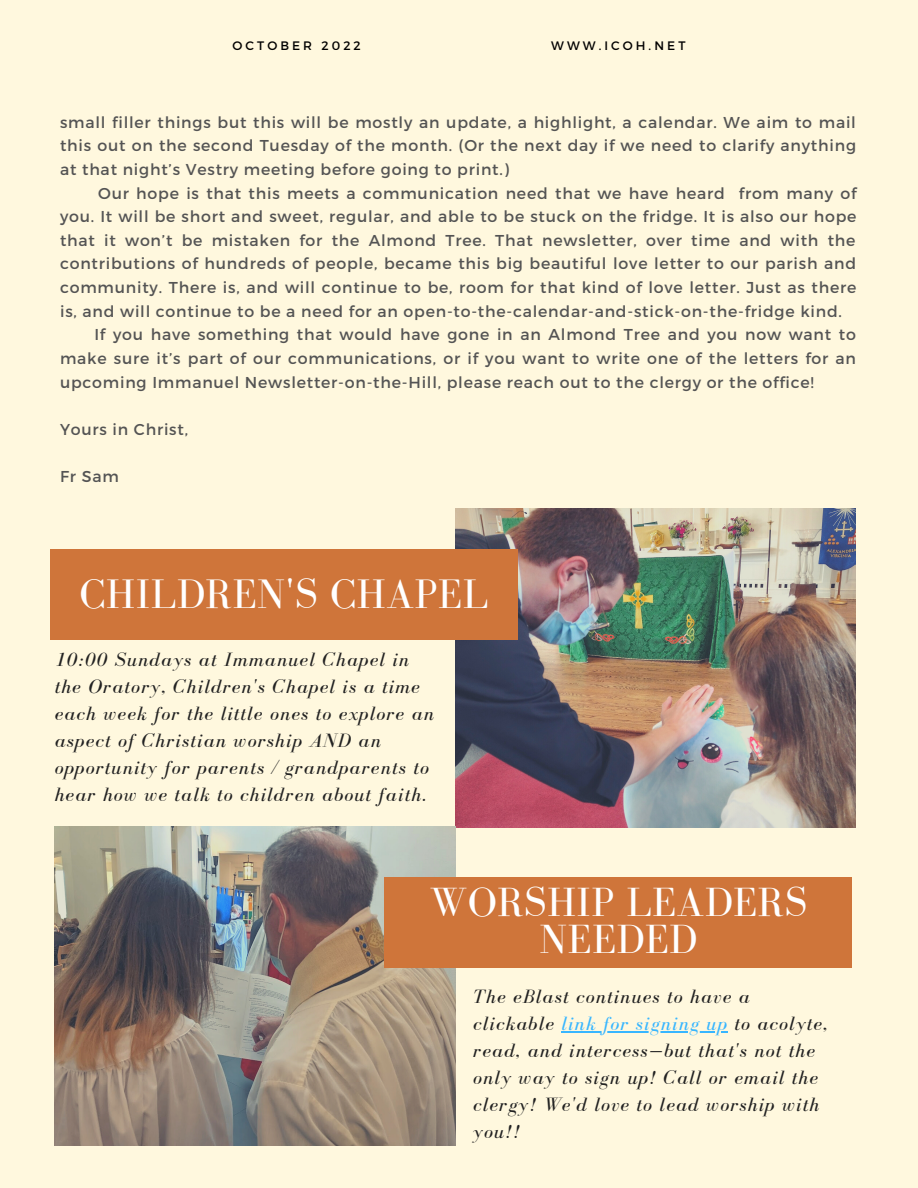
<style>
.page{position:relative;width:918px;height:1188px;background:#fff8de}
.page>*{position:absolute;margin:0;border:0;box-sizing:border-box;transform-origin:0 0}
.t1{font:42.45px "Bodoni FLF";letter-spacing:.01em;color:#fff}
.t2{font:42px/37.2px "Bodoni FLF";letter-spacing:.01em;color:#fff;text-align:center}
.t3{font:italic 19.8px/27px "Bodoni FLF";letter-spacing:.06em;color:#222}
.t4{font:15.75px/23.7px "Montserrat";letter-spacing:.05em;color:#545454;text-align:justify}
.t5{font:12.3px "Montserrat";letter-spacing:.25em;color:#000}
.s1{color:#38b6ff}
</style>
<div class="page">
<img style="left:455px;top:509px;width:401px;height:318px">
<img style="left:55px;top:827px;width:400px;height:318px">
<div style="left:50px;top:549px;width:468px;height:90px;background:#cf753a"></div>
<div style="left:384px;top:877px;width:468px;height:90px;background:#cf753a"></div>
<hr style="left:561px;top:1031px;width:167px;height:1px;background:#38b6ff">
<p class="t5" style="left:233px;top:37px;width:130px">OCTOBER 2022</p>
<p class="t5" style="left:551px;top:37px;width:136px">WWW.ICOH.NET</p>
<p class="t4" style="left:60px;top:109px;width:798px">small filler things but this will be mostly an update, a highlight, a calendar. We aim to mail this out on the second Tuesday of the month. (Or the next day if we need to clarify anything at that night’s Vestry meeting before going to print.)</p>
<p class="t4" style="left:98px;top:180px;width:760px">Our hope is that this meets a communication need that we have heard from many of</p>
<p class="t4" style="left:60px;top:204px;width:798px">you. It will be short and sweet, regular, and able to be stuck on the fridge. It is also our hope</p>
<p class="t4" style="left:60px;top:228px;width:797px">that it won’t be mistaken for the Almond Tree. That newsletter, over time and with the</p>
<p class="t4" style="left:60px;top:251px;width:798px">contributions of hundreds of people, became this big beautiful love letter to our parish and</p>
<p class="t4" style="left:60px;top:275px;width:798px">community. There is, and will continue to be, room for that kind of love letter. Just as there</p>
<p class="t4" style="left:60px;top:298px;width:783px">is, and will continue to be a need for an open-to-the-calendar-and-stick-on-the-fridge kind.</p>
<p class="t4" style="left:94px;top:322px;width:763px">If you have something that would have gone in an Almond Tree and you now want to</p>
<p class="t4" style="left:60px;top:346px;width:797px">make sure it’s part of our communications, or if you want to write one of the letters for an</p>
<p class="t4" style="left:60px;top:369px;width:755px">upcoming Immanuel Newsletter-on-the-Hill, please reach out to the clergy or the office!</p>
<p class="t4" style="left:60px;top:417px;width:129px">Yours in Christ,</p>
<p class="t4" style="left:60px;top:464px;width:60px">Fr Sam</p>
<h1 class="t1" style="left:80px;top:570px;width:410px">CHILDREN'S CHAPEL</h1>
<p class="t3" style="left:55px;top:646px;width:381px">10:00 Sundays at Immanuel Chapel in the Oratory, Children's Chapel is a time each week for the little ones to explore an aspect of Christian worship AND an opportunity for parents / grandparents to hear how we talk to children about faith.</p>
<h2 class="t2" style="left:430px;top:883px;width:379px">WORSHIP LEADERS<br>NEEDED</h2>
<p class="t3" style="left:473px;top:983px;width:356px">The eBlast continues to have a clickable <span class="s1">link for signing up</span> to acolyte, read, and intercess—but that's not the only way to sign up! Call or email the clergy! We'd love to lead worship with you!!</p>
</div>
